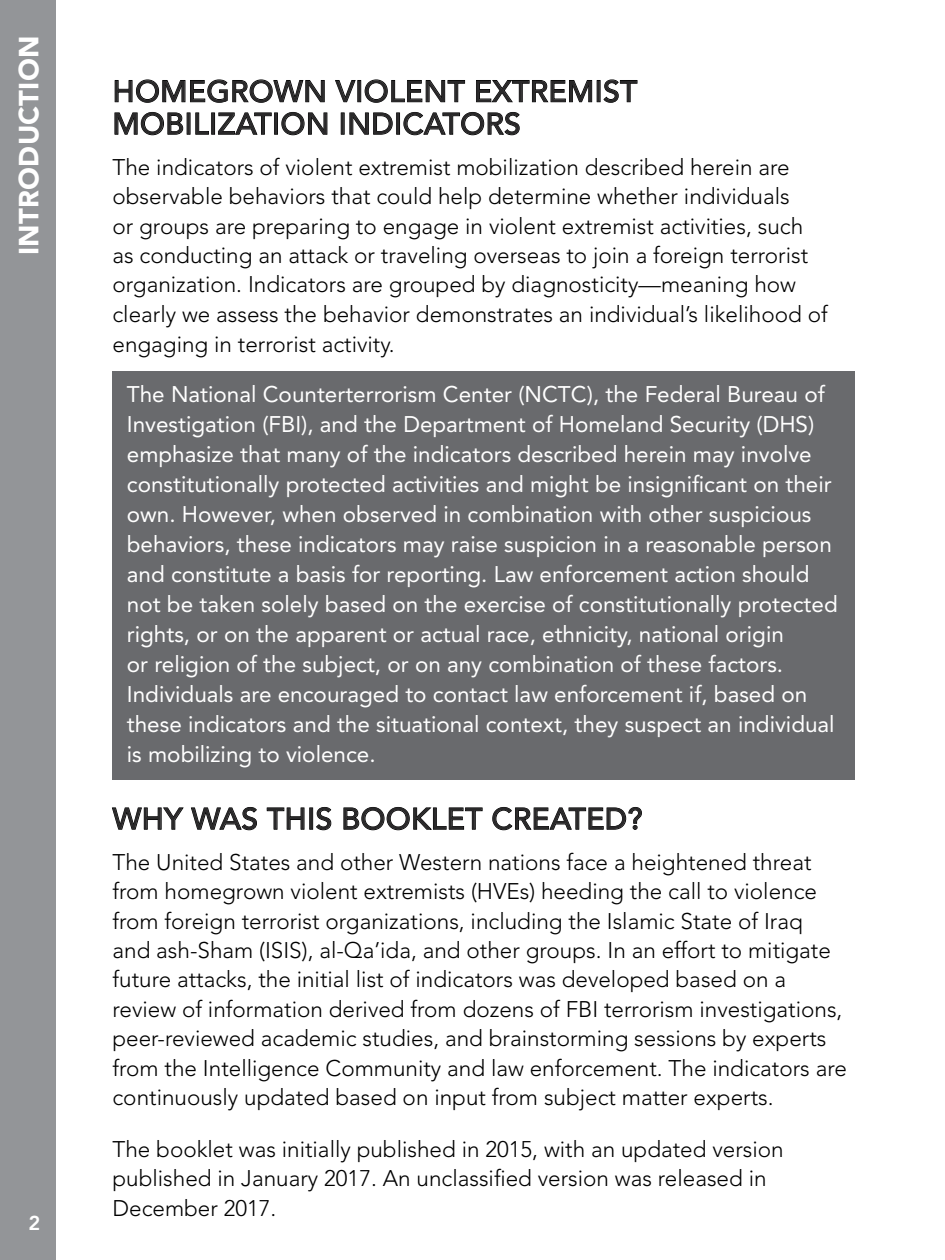
<style>
.page{position:relative;width:945px;height:1260px;background:#fff}
.page>*{position:absolute;margin:0;border:0;box-sizing:border-box;transform-origin:0 0}
.t1{font:500 30px/32.5px "Avenir";letter-spacing:.01em;color:#292829}
.t2{font:900 27.5px "Avenir";letter-spacing:.01em;color:#fff}
.t3{font:300 22.5px/29.5px "Avenir";color:#000}
.t4{font:22.5px/30px "Avenir";color:#fff}
.t5{font:800 20px "Avenir";color:#fff}
</style>
<div class="page">
<div style="left:0;top:0;width:56px;height:1260px;background:#939598"></div>
<svg style="left:114px;top:79px;width:211px;height:24px"></svg>
<svg style="left:335px;top:80px;width:21px;height:23px"></svg>
<div style="left:358px;top:80px;width:3px;height:22px;border:1px solid #000"></div>
<svg style="left:364px;top:79px;width:102px;height:24px"></svg>
<svg style="left:476px;top:80px;width:117px;height:23px"></svg>
<svg style="left:603px;top:79px;width:35px;height:24px"></svg>
<svg style="left:114px;top:112px;width:70px;height:24px"></svg>
<svg style="left:195px;top:112px;width:14px;height:23px"></svg>
<div style="left:212px;top:113px;width:3px;height:21px;border:1px solid #000"></div>
<svg style="left:218px;top:112px;width:54px;height:23px"></svg>
<svg style="left:281px;top:112px;width:47px;height:24px"></svg>
<div style="left:341px;top:113px;width:3px;height:21px;border:1px solid #000"></div>
<svg style="left:349px;top:112px;width:44px;height:23px"></svg>
<div style="left:397px;top:113px;width:3px;height:21px;border:1px solid #000"></div>
<svg style="left:403px;top:112px;width:117px;height:24px"></svg>
<svg style="left:112px;top:807px;width:72px;height:23px"></svg>
<svg style="left:191px;top:807px;width:66px;height:24px"></svg>
<svg style="left:266px;top:807px;width:39px;height:23px"></svg>
<div style="left:310px;top:808px;width:3px;height:21px;border:1px solid #000"></div>
<svg style="left:316px;top:807px;width:16px;height:24px"></svg>
<svg style="left:343px;top:807px;width:140px;height:24px"></svg>
<svg style="left:492px;top:807px;width:150px;height:24px"></svg>
<div style="left:112px;top:371px;width:743px;height:408px;background:#696a6d"></div>
<p class="t2" style="left:12px;top:255px;width:221px;rotate:-90deg">INTRODUCTION</p>
<p class="t5" style="left:29px;top:1211px;width:26px">22</p>
<h1 class="t1" style="left:112px;top:76px;width:526px">HOMEGROWN VIOLENT EXTREMIST<br>MOBILIZATION INDICATORS</h1>
<p class="t3" style="left:112px;top:152px;width:717px">The indicators of violent extremist mobilization described herein are observable behaviors that could help determine whether individuals<br>or groups are preparing to engage in violent extremist activities, such as conducting an attack or traveling overseas to join a foreign terrorist organization. Indicators are grouped by diagnosticity—meaning how clearly we assess the behavior demonstrates an individual’s likelihood of engaging in terrorist activity.</p>
<p class="t4" style="left:127px;top:379px;width:712px">The National Counterterrorism Center (NCTC), the Federal Bureau of Investigation (FBI), and the Department of Homeland Security (DHS) emphasize that many of the indicators described herein may involve constitutionally protected activities and might be insignificant on their own. However, when observed in combination with other suspicious behaviors, these indicators may raise suspicion in a reasonable person and constitute a basis for reporting. Law enforcement action should not be taken solely based on the exercise of constitutionally protected rights, or on the apparent or actual race, ethnicity, national origin<br>or religion of the subject, or on any combination of these factors.<br>Individuals are encouraged to contact law enforcement if, based on these indicators and the situational context, they suspect an individual is mobilizing to violence.</p>
<h1 class="t1" style="left:112px;top:803px;width:531px">WHY WAS THIS BOOKLET CREATED?</h1>
<p class="t3" style="left:112px;top:847px;width:736px">The United States and other Western nations face a heightened threat from homegrown violent extremists (HVEs) heeding the call to violence from foreign terrorist organizations, including the Islamic State of Iraq<br>and ash-Sham (ISIS), al-Qa’ida, and other groups. In an effort to mitigate future attacks, the initial list of indicators was developed based on a review of information derived from dozens of FBI terrorism investigations, peer-reviewed academic studies, and brainstorming sessions by experts from the Intelligence Community and law enforcement. The indicators are continuously updated based on input from subject matter experts.</p>
<p class="t3" style="left:112px;top:1134px;width:673px">The booklet was initially published in 2015, with an updated version published in January 2017. An unclassified version was released in<br>December 2017.</p>
</div>
